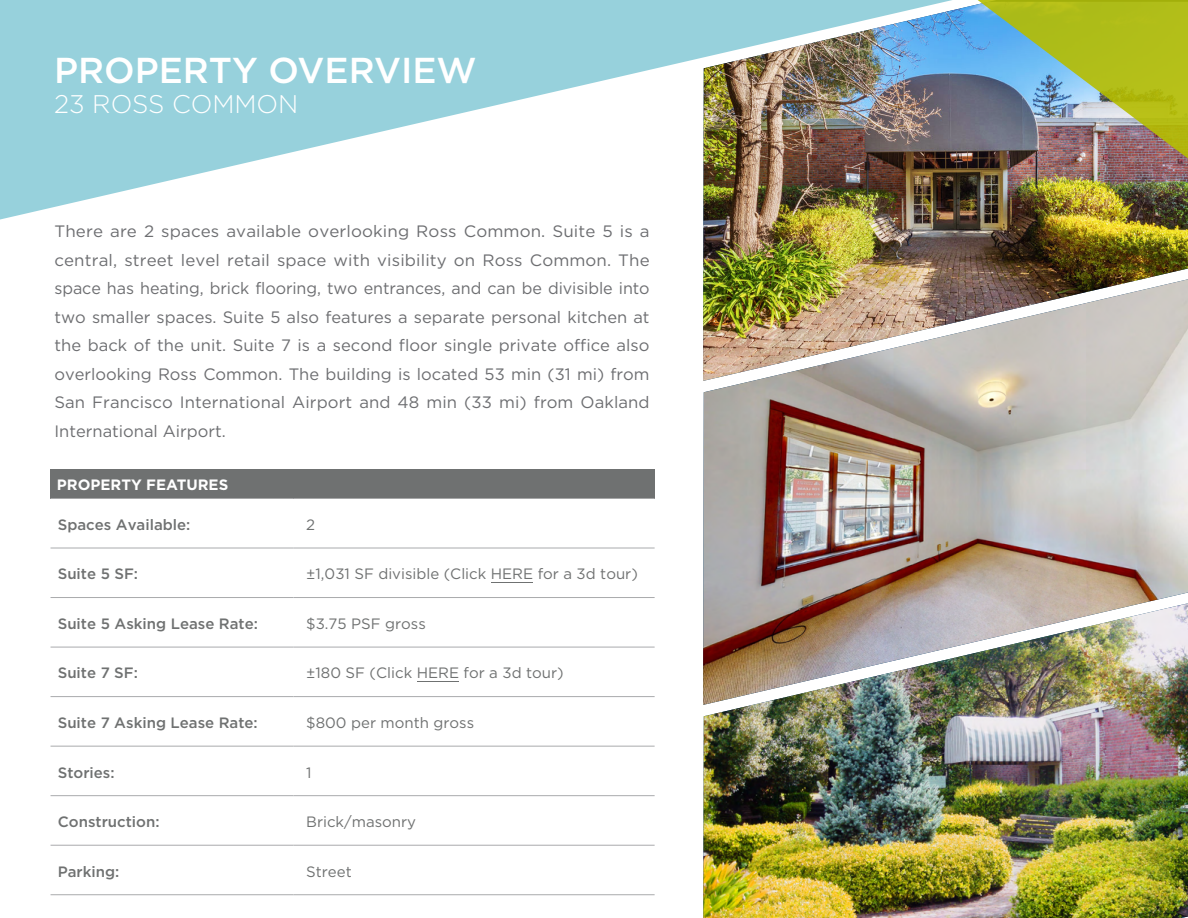
<style>
.page{position:relative;width:1188px;height:918px;background:#fff}
.page>*{position:absolute;margin:0;border:0;box-sizing:border-box;transform-origin:0 0}
.t1{font:500 36px "Gotham";color:#fff}
.t2{font:300 25.5px "Gotham";color:#fff}
.t3{font:16.5px/28.5px "Gotham";letter-spacing:.005em;color:#6d6e71;text-align:justify}
.t4{font:15px "Gotham";color:#6f7171}
.t5{font:500 15px "Gotham";color:#6f7171}
.t6{font:700 15px "Gotham";color:#fff}
</style>
<div class="page">
<img style="left:703px;top:220px;width:485px;height:59px">
<div style="left:51px;top:469px;width:604px;height:29px;background:#6f7171"></div>
<hr style="left:51px;top:498px;width:242px;height:1px;background:#a7a8aa">
<hr style="left:293px;top:498px;width:362px;height:1px;background:#a7a8aa">
<hr style="left:51px;top:548px;width:242px;height:1px;background:#a7a8aa">
<hr style="left:293px;top:548px;width:362px;height:1px;background:#a7a8aa">
<hr style="left:51px;top:597px;width:242px;height:1px;background:#a7a8aa">
<hr style="left:293px;top:597px;width:362px;height:1px;background:#a7a8aa">
<hr style="left:51px;top:647px;width:242px;height:1px;background:#a7a8aa">
<hr style="left:293px;top:647px;width:362px;height:1px;background:#a7a8aa">
<hr style="left:51px;top:696px;width:242px;height:1px;background:#a7a8aa">
<hr style="left:293px;top:696px;width:362px;height:1px;background:#a7a8aa">
<hr style="left:51px;top:746px;width:242px;height:1px;background:#a7a8aa">
<hr style="left:293px;top:746px;width:362px;height:1px;background:#a7a8aa">
<hr style="left:51px;top:795px;width:242px;height:1px;background:#a7a8aa">
<hr style="left:293px;top:795px;width:362px;height:1px;background:#a7a8aa">
<hr style="left:51px;top:845px;width:242px;height:1px;background:#a7a8aa">
<hr style="left:293px;top:845px;width:362px;height:1px;background:#a7a8aa">
<hr style="left:51px;top:894px;width:242px;height:1px;background:#a7a8aa">
<hr style="left:293px;top:894px;width:362px;height:1px;background:#a7a8aa">
<img style="left:703px;top:279px;width:485px;height:324px">
<img style="left:703px;top:603px;width:485px;height:315px">
<svg style="left:0;top:0;width:790px;height:220px;fill:#97d1dc"></svg>
<img style="left:790px;top:0;width:398px;height:239px">
<hr style="left:491px;top:582px;width:42px;height:1px;background:#6f7171">
<hr style="left:417px;top:681px;width:42px;height:1px;background:#6f7171">
<h1 class="t1" style="left:54px;top:47px;width:424px">PROPERTY OVERVIEW</h1>
<h2 class="t2" style="left:54px;top:88px;width:246px">23 ROSS COMMON</h2>
<p class="t3" style="left:54px;top:217px;width:597px">There are 2 spaces available overlooking Ross Common. Suite 5 is a central, street level retail space with visibility on Ross Common. The space has heating, brick flooring, two entrances, and can be divisible into two smaller spaces. Suite 5 also features a separate personal kitchen at the back of the unit. Suite 7 is a second floor single private office also overlooking Ross Common. The building is located 53 min (31 mi) from San Francisco International Airport and 48 min (33 mi) from Oakland International Airport.</p>
<p class="t6" style="left:57px;top:474px;width:173px">PROPERTY FEATURES</p>
<p class="t5" style="left:58px;top:515px;width:134px">Spaces Available:</p>
<p class="t4" style="left:306px;top:515px;width:10px">2</p>
<p class="t5" style="left:58px;top:564px;width:82px">Suite 5 SF:</p>
<p class="t4" style="left:306px;top:564px;width:333px">±1,031 SF divisible (Click HERE for a 3d tour)</p>
<p class="t5" style="left:58px;top:614px;width:202px">Suite 5 Asking Lease Rate:</p>
<p class="t4" style="left:306px;top:614px;width:121px">$3.75 PSF gross</p>
<p class="t5" style="left:58px;top:663px;width:82px">Suite 7 SF:</p>
<p class="t4" style="left:306px;top:664px;width:259px">±180 SF (Click HERE for a 3d tour)</p>
<p class="t5" style="left:58px;top:713px;width:202px">Suite 7 Asking Lease Rate:</p>
<p class="t4" style="left:306px;top:713px;width:169px">$800 per month gross</p>
<p class="t5" style="left:58px;top:762px;width:58px">Stories:</p>
<p class="t4" style="left:306px;top:763px;width:7px">1</p>
<p class="t5" style="left:58px;top:812px;width:103px">Construction:</p>
<p class="t4" style="left:306px;top:812px;width:111px">Brick/masonry</p>
<p class="t5" style="left:58px;top:861px;width:63px">Parking:</p>
<p class="t4" style="left:306px;top:862px;width:47px">Street</p>
</div>
